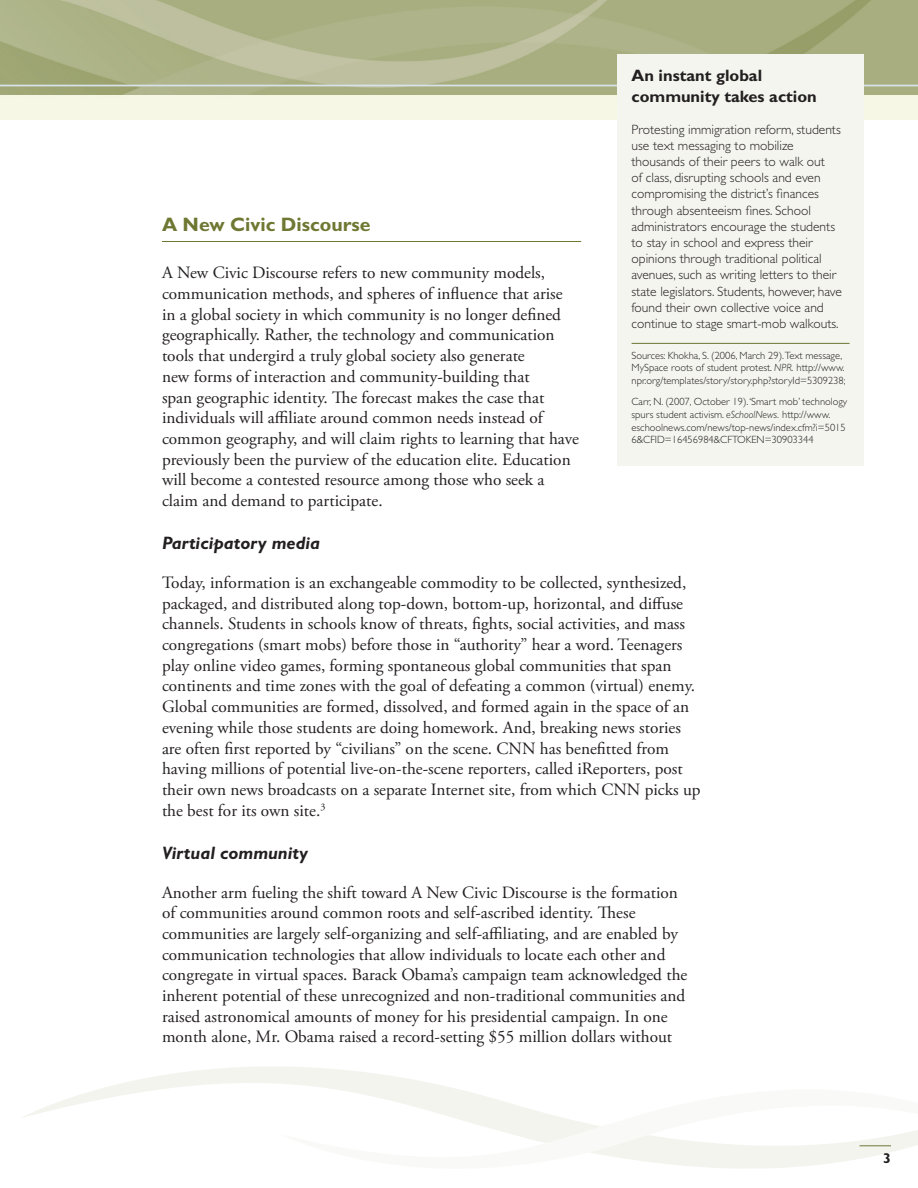
<style>
.page{position:relative;width:918px;height:1188px;background:#fff}
.page>*{position:absolute;margin:0;border:0;box-sizing:border-box;transform-origin:0 0}
.t1{font:700 19.5px "Gill Sans";color:#6f7832}
.t2{font:italic 700 18px "Gill Sans";color:#231f20}
.t3{font:17.25px/20.7px "Adobe Garamond Pro";color:#231f20}
.t4{font:700 16.5px/21.6px "Gill Sans";color:#231f20}
.t5{font:700 14.25px "Gill Sans";color:#231f20}
.t6{font:300 13.5px/16.2px "Gill Sans";color:#231f20}
.t7{font:300 10.5px/12.6px "Gill Sans";color:#231f20}
.s1{font-style:italic}
</style>
<div class="page">
<img style="left:0;top:0;width:918px;height:119px">
<svg style="left:22px;top:1067px;width:327px;height:51px"></svg>
<svg style="left:279px;top:1071px;width:639px;height:98px"></svg>
<hr style="left:162px;top:241px;width:419px;height:1px;background:#6f7832">
<div style="left:617px;top:54px;width:247px;height:411px;background:#f4f5ef"></div>
<hr style="left:632px;top:343px;width:218px;height:1px;background:#6f7832">
<p class="t4" style="left:632px;top:64px;width:187px">An instant global community takes action</p>
<p class="t6" style="left:632px;top:121px;width:212px">Protesting immigration reform, students use text messaging to mobilize thousands of their peers to walk out<br>of class, disrupting schools and even compromising the district’s finances through absenteeism fines. School administrators encourage the students to stay in school and express their opinions through traditional political avenues, such as writing letters to their state legislators. Students, however, have found their own collective voice and continue to stage smart-mob walkouts.</p>
<p class="t7" style="left:632px;top:349px;width:216px">Sources: Khokha, S. (2006, March 29).Text message,<br>MySpace roots of student protest. <span class="s1">NPR.</span> http://www. npr.org/templates/story/story.php?storyId=5309238;</p>
<p class="t7" style="left:632px;top:396px;width:217px">Carr, N. (2007, October 19). ‘Smart mob’ technology spurs student activism. <span class="s1">eSchoolNews.</span> http://www. eschoolnews.com/news/top-news/index.cfm?i=5015<br>6&amp;CFID=16456984&amp;CFTOKEN=30903344</p>
<p class="t1" style="left:162px;top:213px;width:210px">A New Civic Discourse</p>
<p class="t3" style="left:162px;top:263px;width:419px">A New Civic Discourse refers to new community models, communication methods, and spheres of influence that arise in a global society in which community is no longer defined geographically. Rather, the technology and communication tools that undergird a truly global society also generate<br>new forms of interaction and community-building that<br>span geographic identity. The forecast makes the case that individuals will affiliate around common needs instead of common geography, and will claim rights to learning that have previously been the purview of the education elite. Education will become a contested resource among those who seek a claim and demand to participate.</p>
<p class="t2" style="left:162px;top:533px;width:160px">Participatory media</p>
<p class="t3" style="left:162px;top:573px;width:540px">Today, information is an exchangeable commodity to be collected, synthesized, packaged, and distributed along top-down, bottom-up, horizontal, and diffuse channels. Students in schools know of threats, fights, social activities, and mass congregations (smart mobs) before those in “authority” hear a word. Teenagers play online video games, forming spontaneous global communities that span continents and time zones with the goal of defeating a common (virtual) enemy.<br>Global communities are formed, dissolved, and formed again in the space of an evening while those students are doing homework. And, breaking news stories are often first reported by “civilians” on the scene. CNN has benefitted from having millions of potential live-on-the-scene reporters, called iReporters, post their own news broadcasts on a separate Internet site, from which CNN picks up the best for its own site.<sup>3</sup></p>
<p class="t2" style="left:162px;top:842px;width:147px">Virtual community</p>
<p class="t3" style="left:162px;top:882px;width:527px">Another arm fueling the shift toward A New Civic Discourse is the formation of communities around common roots and self-ascribed identity. These communities are largely self-organizing and self-affiliating, and are enabled by communication technologies that allow individuals to locate each other and congregate in virtual spaces. Barack Obama’s campaign team acknowledged the inherent potential of these unrecognized and non-traditional communities and raised astronomical amounts of money for his presidential campaign. In one month alone, Mr. Obama raised a record-setting $55 million dollars without</p>
<p class="t5" style="left:883px;top:1149px;width:9px">3</p>
</div>
